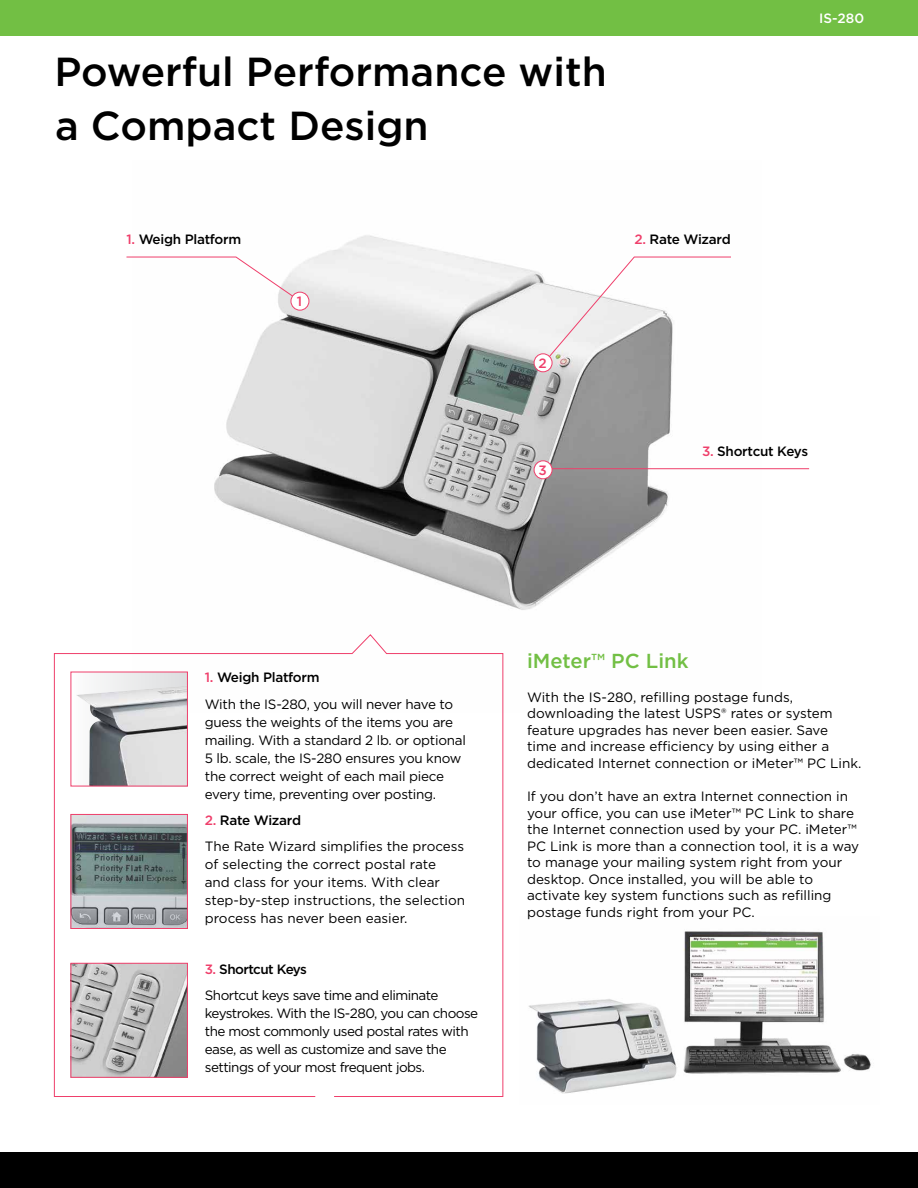
<style>
.page{position:relative;width:918px;height:1188px;background:#fff}
.page>*{position:absolute;margin:0;border:0;box-sizing:border-box;transform-origin:0 0}
.t1{font:500 40.5px/54px "Gotham";color:#000}
.t2{font:500 20.25px "Gotham";color:#72bf44}
.t3{font:13.5px/16.5px "Gotham";color:#000}
.t4{font:13.5px/18px "Gotham";letter-spacing:-.02em;color:#000}
.t5{font:13.5px/18px "Gotham";letter-spacing:-.04em;color:#000}
.t6{font:500 13.5px "Gotham";letter-spacing:-.02em;color:#000}
.t7{font:500 13.5px "Gotham";color:#fff}
.t8{font:500 13.5px "Gotham";color:#ef3f6b}
.s1{color:#ef3f6b}
.s2{font-weight:500;color:#ef3f6b}
.s3{font-weight:500}
</style>
<div class="page">
<div style="left:0;top:0;width:918px;height:36px;background:#72bf44"></div>
<div style="left:0;top:1152px;width:918px;height:36px;background:#000"></div>
<img style="left:528px;top:931px;width:343px;height:163px">
<img style="left:214px;top:235px;width:548px;height:375px">
<svg style="left:54px;top:634px;width:450px;height:463px"></svg>
<svg style="left:126px;top:256px;width:175px;height:46px"></svg>
<div style="left:291px;top:292px;width:18px;height:18px;background:#fff;border-radius:50%"></div>
<div style="left:291px;top:292px;width:18px;height:19px;border:1px solid #ef3f6b;border-radius:50%"></div>
<svg style="left:542px;top:256px;width:190px;height:109px"></svg>
<div style="left:534px;top:354px;width:18px;height:18px;background:#fff;border-radius:50%"></div>
<div style="left:534px;top:353px;width:18px;height:19px;border:1px solid #ef3f6b;border-radius:50%"></div>
<hr style="left:541px;top:468px;width:268px;height:1px;background:#ef3f6b">
<div style="left:534px;top:461px;width:18px;height:18px;background:#fff;border-radius:50%"></div>
<div style="left:534px;top:460px;width:18px;height:19px;border:1px solid #ef3f6b;border-radius:50%"></div>
<svg style="left:71px;top:672px;width:116px;height:114px"></svg>
<img style="left:76px;top:686px;width:110px;height:98px">
<img style="left:73px;top:816px;width:113px;height:111px">
<div style="left:71px;top:814px;width:117px;height:115px;border:1px solid #ef3f6b"></div>
<img style="left:73px;top:965px;width:113px;height:111px">
<div style="left:71px;top:963px;width:117px;height:115px;border:1px solid #ef3f6b"></div>
<h1 class="t1" style="left:54px;top:45px;width:554px">Powerful Performance with a Compact Design</h1>
<p class="t7" style="left:819px;top:10px;width:46px">IS-280</p>
<p class="t6" style="left:126px;top:230px;width:116px"><span class="s1">1.</span> Weigh Platform</p>
<p class="t8" style="left:297px;top:292px;width:7px">1</p>
<p class="t8" style="left:539px;top:354px;width:10px">2</p>
<p class="t8" style="left:539px;top:461px;width:10px">3</p>
<p class="t6" style="left:635px;top:230px;width:98px"><span class="s1">2.</span> Rate Wizard</p>
<p class="t6" style="left:702px;top:442px;width:108px"><span class="s1">3.</span> Shortcut Keys</p>
<p class="t4" style="left:205px;top:664px;width:250px;line-height:26.5px"><span class="s2">1.</span> <span class="s3">Weigh Platform<br></span>With the IS-280, you will never have to</p>
<p class="t4" style="left:205px;top:712px;width:263px">guess the weights of the items you are mailing. With a standard 2 lb. or optional 5 lb. scale, the IS-280 ensures you know the correct weight of each mail piece every time, preventing over posting.</p>
<p class="t3" style="left:205px;top:807px;width:261px;line-height:26.5px"><span class="s2">2.</span> <span class="s3">Rate Wizard<br></span>The Rate Wizard simplifies the process</p>
<p class="t3" style="left:205px;top:855px;width:262px;line-height:18px">of selecting the correct postal rate<br>and class for your items. With clear step-by-step instructions, the selection process has never been easier.</p>
<p class="t5" style="left:205px;top:955px;width:235px;line-height:26.5px"><span class="s2">3.</span> <span class="s3">Shortcut Keys<br></span>Shortcut keys save time and eliminate</p>
<p class="t5" style="left:205px;top:1004px;width:275px">keystrokes. With the IS-280, you can choose the most commonly used postal rates with ease, as well as customize and save the settings of your most frequent jobs.</p>
<h2 class="t2" style="left:527px;top:648px;width:163px">iMeter™ PC Link</h2>
<p class="t3" style="left:527px;top:689px;width:336px">With the IS-280, refilling postage funds, downloading the latest USPS® rates or system feature upgrades has never been easier. Save<br>time and increase efficiency by using either a dedicated Internet connection or iMeter™ PC Link.</p>
<p class="t3" style="left:527px;top:788px;width:334px">If you don’t have an extra Internet connection in your office, you can use iMeter™ PC Link to share the Internet connection used by your PC. iMeter™ PC Link is more than a connection tool, it is a way to manage your mailing system right from your desktop. Once installed, you will be able to activate key system functions such as refilling postage funds right from your PC.</p>
</div>
